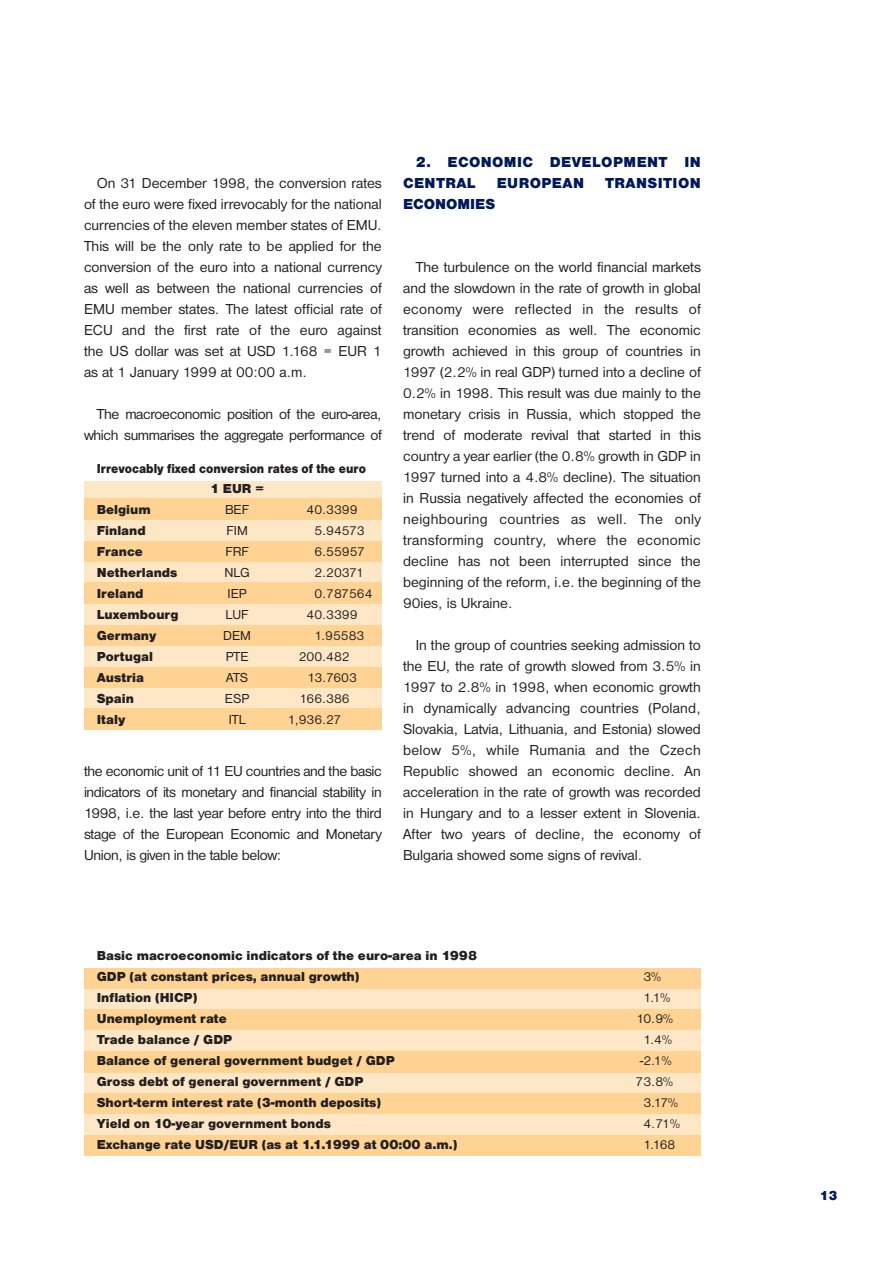
<style>
.page{position:relative;width:893px;height:1263px;background:#fff}
.page>*{position:absolute;margin:0;border:0;box-sizing:border-box;transform-origin:0 0}
.t1{font:15px/21px "Nimbus San DCE";color:#231f20;text-align:justify}
.t2{font:15px/21px "Nimbus San DCE";letter-spacing:-.025em;color:#231f20;text-align:right}
.t3{font:15px/21px "Nimbus San DCE Blac";letter-spacing:.025em;color:#011958}
.t4{font:15px "Nimbus San DCE Blac";color:#011958}
.t5{font:13.5px "Nimbus San DCE Blac";color:#231f20}
.t6{font:13.5px "Nimbus San DCE";color:#231f20}
.t7{font:13.5px "Nimbus San DCE Blac";color:#231f20;scale:.9 1}
.t8{font:13.5px "Nimbus San DCE Blac";color:#011958}
</style>
<div class="page">
<div style="left:84px;top:967px;width:616px;height:187px;background:#fee7c6"></div>
<div style="left:84px;top:967px;width:616px;height:21px;background:#fed393"></div>
<div style="left:84px;top:1009px;width:616px;height:21px;background:#fed393"></div>
<div style="left:84px;top:1051px;width:616px;height:21px;background:#fed393"></div>
<div style="left:84px;top:1093px;width:616px;height:21px;background:#fed393"></div>
<div style="left:84px;top:1135px;width:616px;height:21px;background:#fed393"></div>
<div style="left:84px;top:482px;width:298px;height:248px;background:#fee7c6"></div>
<div style="left:84px;top:499px;width:298px;height:21px;background:#fed393"></div>
<div style="left:84px;top:541px;width:298px;height:21px;background:#fed393"></div>
<div style="left:84px;top:583px;width:298px;height:21px;background:#fed393"></div>
<div style="left:84px;top:625px;width:298px;height:21px;background:#fed393"></div>
<div style="left:84px;top:667px;width:298px;height:21px;background:#fed393"></div>
<div style="left:84px;top:709px;width:298px;height:21px;background:#fed393"></div>
<p class="t1" style="left:84px;top:174px;width:299px;text-indent:13px">On 31 December 1998, the conversion rates of the euro were fixed irrevocably for the national currencies of the eleven member states of EMU.<br>This will be the only rate to be applied for the conversion of the euro into a national currency as well as between the national currencies of EMU member states. The latest official rate of ECU and the first rate of the euro against the US dollar was set at USD 1.168 = EUR 1 as at 1 January 1999 at 00:00 a.m.</p>
<p class="t2" style="left:84px;top:405px;width:299px">The macroeconomic position of the euro-area, which summarises the aggregate performance of</p>
<p class="t7" style="left:97px;top:463px;width:301px">Irrevocably fixed conversion rates of the euro</p>
<p class="t5" style="left:210px;top:484px;width:56px">1 EUR =</p>
<p class="t5" style="left:97px;top:505px;width:56px">Belgium</p>
<p class="t6" style="left:225px;top:505px;width:26px">BEF</p>
<p class="t6" style="left:306px;top:505px;width:52px">40.3399</p>
<p class="t5" style="left:97px;top:526px;width:50px">Finland</p>
<p class="t6" style="left:226px;top:526px;width:23px">FIM</p>
<p class="t6" style="left:314px;top:526px;width:52px">5.94573</p>
<p class="t5" style="left:97px;top:547px;width:48px">France</p>
<p class="t6" style="left:225px;top:547px;width:25px">FRF</p>
<p class="t6" style="left:314px;top:547px;width:52px">6.55957</p>
<p class="t5" style="left:97px;top:568px;width:82px">Netherlands</p>
<p class="t6" style="left:224px;top:568px;width:27px">NLG</p>
<p class="t6" style="left:314px;top:568px;width:51px">2.20371</p>
<p class="t5" style="left:97px;top:589px;width:48px">Ireland</p>
<p class="t6" style="left:227px;top:589px;width:21px">IEP</p>
<p class="t6" style="left:314px;top:589px;width:60px">0.787564</p>
<p class="t5" style="left:97px;top:610px;width:83px">Luxembourg</p>
<p class="t6" style="left:226px;top:610px;width:24px">LUF</p>
<p class="t6" style="left:306px;top:610px;width:52px">40.3399</p>
<p class="t5" style="left:97px;top:631px;width:61px">Germany</p>
<p class="t6" style="left:223px;top:631px;width:29px">DEM</p>
<p class="t6" style="left:314px;top:631px;width:51px">1.95583</p>
<p class="t5" style="left:97px;top:652px;width:58px">Portugal</p>
<p class="t6" style="left:226px;top:652px;width:24px">PTE</p>
<p class="t6" style="left:299px;top:652px;width:52px">200.482</p>
<p class="t5" style="left:97px;top:673px;width:49px">Austria</p>
<p class="t6" style="left:226px;top:673px;width:23px">ATS</p>
<p class="t6" style="left:307px;top:673px;width:51px">13.7603</p>
<p class="t5" style="left:97px;top:694px;width:39px">Spain</p>
<p class="t6" style="left:225px;top:694px;width:26px">ESP</p>
<p class="t6" style="left:299px;top:694px;width:52px">166.386</p>
<p class="t5" style="left:97px;top:715px;width:30px">Italy</p>
<p class="t6" style="left:229px;top:715px;width:18px">ITL</p>
<p class="t6" style="left:288px;top:715px;width:55px">1,936.27</p>
<p class="t1" style="left:84px;top:762px;width:299px">the economic unit of 11 EU countries and the basic indicators of its monetary and financial stability in 1998, i.e. the last year before entry into the third stage of the European Economic and Monetary Union, is given in the table below:</p>
<p class="t3" style="left:403px;top:153px;width:299px;text-indent:13px">2. ECONOMIC DEVELOPMENT IN<br>CENTRAL</p>
<p class="t3" style="left:496px;top:174px;width:89px">EUROPEAN</p>
<p class="t3" style="left:605px;top:174px;width:97px">TRANSITION</p>
<p class="t4" style="left:403px;top:199px;width:94px">ECONOMIES</p>
<p class="t1" style="left:403px;top:258px;width:299px;text-indent:13px">The turbulence on the world financial markets and the slowdown in the rate of growth in global economy were reflected in the results of transition economies as well. The economic growth achieved in this group of countries in 1997 (2.2% in real GDP) turned into a decline of 0.2% in 1998. This result was due mainly to the monetary crisis in Russia, which stopped the trend of moderate revival that started in this country a year earlier (the 0.8% growth in GDP in 1997 turned into a 4.8% decline). The situation in Russia negatively affected the economies of neighbouring countries as well. The only transforming country, where the economic decline has not been interrupted since the beginning of the reform, i.e. the beginning of the 90ies, is Ukraine.</p>
<p class="t1" style="left:403px;top:636px;width:299px;text-indent:13px">In the group of countries seeking admission to the EU, the rate of growth slowed from 3.5% in 1997 to 2.8% in 1998, when economic growth in dynamically advancing countries (Poland, Slovakia, Latvia, Lithuania, and Estonia) slowed below 5%, while Rumania and the Czech Republic showed an economic decline. An acceleration in the rate of growth was recorded in Hungary and to a lesser extent in Slovenia.<br>After two years of decline, the economy of Bulgaria showed some signs of revival.</p>
<p class="t5" style="left:97px;top:950px;width:382px">Basic macroeconomic indicators of the euro-area in 1998</p>
<p class="t5" style="left:97px;top:972px;width:264px">GDP (at constant prices, annual growth)</p>
<p class="t6" style="left:643px;top:972px;width:19px">3%</p>
<p class="t5" style="left:97px;top:993px;width:102px">Inflation (HICP)</p>
<p class="t6" style="left:643px;top:993px;width:28px">1.1%</p>
<p class="t5" style="left:97px;top:1014px;width:132px">Unemployment rate</p>
<p class="t6" style="left:636px;top:1014px;width:38px">10.9%</p>
<p class="t5" style="left:97px;top:1035px;width:137px">Trade balance / GDP</p>
<p class="t6" style="left:643px;top:1035px;width:30px">1.4%</p>
<p class="t5" style="left:97px;top:1056px;width:299px">Balance of general government budget / GDP</p>
<p class="t6" style="left:639px;top:1056px;width:33px">-2.1%</p>
<p class="t5" style="left:97px;top:1077px;width:268px">Gross debt of general government / GDP</p>
<p class="t6" style="left:635px;top:1077px;width:39px">73.8%</p>
<p class="t5" style="left:97px;top:1098px;width:286px">Short-term interest rate (3-month deposits)</p>
<p class="t6" style="left:643px;top:1098px;width:36px">3.17%</p>
<p class="t5" style="left:97px;top:1119px;width:235px">Yield on 10-year government bonds</p>
<p class="t6" style="left:643px;top:1119px;width:38px">4.71%</p>
<p class="t5" style="left:97px;top:1140px;width:362px">Exchange rate USD/EUR (as at 1.1.1999 at 00:00 a.m.)</p>
<p class="t6" style="left:643px;top:1140px;width:33px">1.168</p>
<p class="t8" style="left:819px;top:1190px;width:20px">13</p>
</div>
